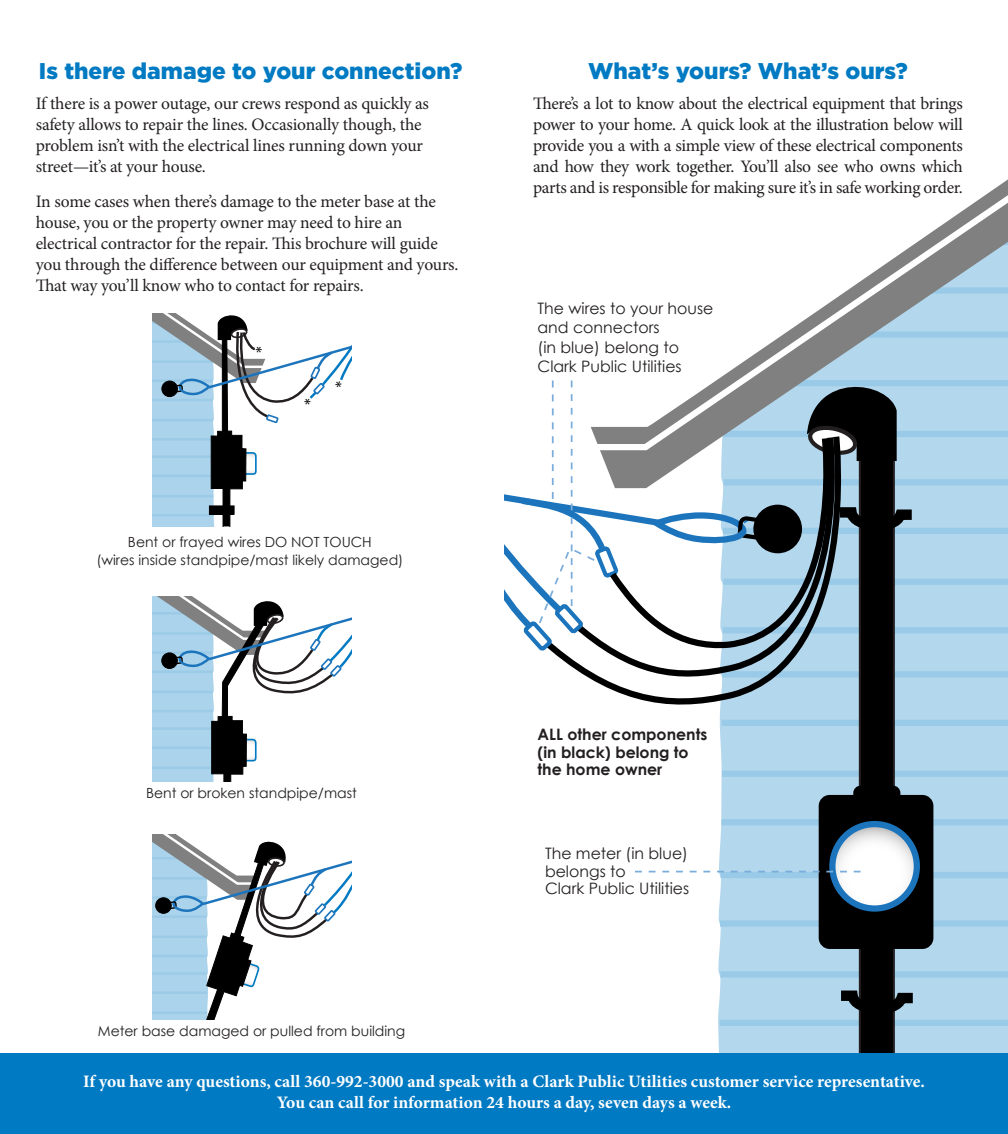
<style>
.page{position:relative;width:1008px;height:1134px;background:#fff}
.page>*{position:absolute;margin:0;border:0;box-sizing:border-box;transform-origin:0 0}
.t1{font:900 22.75px "Gotham";color:#007ac2}
.t2{font:17.5px/21px "Minion Pro";letter-spacing:-.015em;color:#231f20}
.t3{font:700 17.5px "Minion Pro";color:#fff}
.t4{font:16.45px "Myriad Pro";color:#000}
.t5{font:15.75px/17.5px "Century Gothic";color:#231f20}
.t6{font:700 15.75px/17.5px "Century Gothic";color:#231f20}
.t7{font:14px "Century Gothic";color:#231f20}
</style>
<div class="page">
<div style="left:923px;top:488px;width:85px;height:565px;background:#b3d7ed"></div>
<div style="left:723px;top:528px;width:285px;height:6px;background:#99cae7"></div>
<div style="left:723px;top:579px;width:285px;height:6px;background:#99cae7"></div>
<div style="left:723px;top:627px;width:285px;height:6px;background:#99cae7"></div>
<div style="left:722px;top:671px;width:286px;height:6px;background:#99cae7"></div>
<div style="left:722px;top:720px;width:286px;height:6px;background:#99cae7"></div>
<div style="left:722px;top:771px;width:286px;height:6px;background:#99cae7"></div>
<div style="left:721px;top:819px;width:287px;height:6px;background:#99cae7"></div>
<div style="left:721px;top:872px;width:287px;height:6px;background:#99cae7"></div>
<div style="left:720px;top:920px;width:288px;height:7px;background:#99cae7"></div>
<div style="left:720px;top:971px;width:288px;height:7px;background:#99cae7"></div>
<div style="left:720px;top:1020px;width:288px;height:6px;background:#99cae7"></div>
<svg style="left:731px;top:179px;width:277px;height:274px"></svg>
<div style="left:820px;top:796px;width:112px;height:152px;background:#000;border-radius:10px"></div>
<div style="left:819px;top:795px;width:114px;height:154px;border:2px solid #000;border-radius:10px"></div>
<div style="left:0;top:1053px;width:1008px;height:81px;background:#007ac2"></div>
<svg style="left:152px;top:834px;width:200px;height:186px"></svg>
<svg style="left:152px;top:596px;width:200px;height:186px"></svg>
<svg style="left:504px;top:370px;width:419px;height:683px"></svg>
<svg style="left:152px;top:313px;width:200px;height:213px"></svg>
<p class="t1" style="left:39px;top:58px;width:425px">Is there damage to your connection?</p>
<p class="t1" style="left:588px;top:58px;width:321px">What’s yours? What’s ours?</p>
<p class="t2" style="left:533px;top:93px;width:431px;text-align:justify">There’s a lot to know about the electrical equipment that brings power to your home. A quick look at the illustration below will provide you a with a simple view of these electrical components and how they work together. You’ll also see who owns which parts and is responsible for making sure it’s in safe working order.</p>
<p class="t2" style="left:36px;top:93px;width:395px">If there is a power outage, our crews respond as quickly as safety allows to repair the lines. Occasionally though, the</p>
<p class="t2" style="left:36px;top:135px;width:389px">problem isn’t with the electrical lines running down your street—it’s at your house.</p>
<p class="t2" style="left:36px;top:191px;width:402px">In some cases when there’s damage to the meter base at the house, you or the property owner may need to hire an</p>
<p class="t2" style="left:36px;top:233px;width:424px">electrical contractor for the repair. This brochure will guide you through the difference between our equipment and yours.<br>That way you’ll know who to contact for repairs.</p>
<p class="t4" style="left:256px;top:342px;width:8px">*</p>
<p class="t4" style="left:304px;top:395px;width:8px">*</p>
<p class="t7" style="left:128px;top:534px;width:245px">Bent or frayed wires DO NOT TOUCH</p>
<p class="t7" style="left:96px;top:551px;width:309px">(wires inside standpipe/mast likely damaged)</p>
<p class="t7" style="left:146px;top:784px;width:212px">Bent or broken standpipe/mast</p>
<p class="t7" style="left:98px;top:1022px;width:309px">Meter base damaged or pulled from building</p>
<p class="t5" style="left:538px;top:299px;width:177px;line-height:19.2px">The wires to your house and connectors</p>
<p class="t5" style="left:538px;top:338px;width:143px">(in blue) belong to</p>
<p class="t5" style="left:538px;top:357px;width:146px">Clark Public Utilities</p>
<p class="t6" style="left:538px;top:726px;width:171px">ALL other components</p>
<p class="t6" style="left:538px;top:743px;width:153px">(in black) belong to the home owner</p>
<p class="t5" style="left:545px;top:844px;width:146px">The meter (in blue) belongs to<br>Clark Public Utilities</p>
<p class="t3" style="left:83px;top:1069px;width:843px">If you have any questions, call 360-992-3000 and speak with a Clark Public Utilities customer service representative.</p>
<p class="t3" style="left:277px;top:1090px;width:456px">You can call for information 24 hours a day, seven days a week.</p>
</div>
